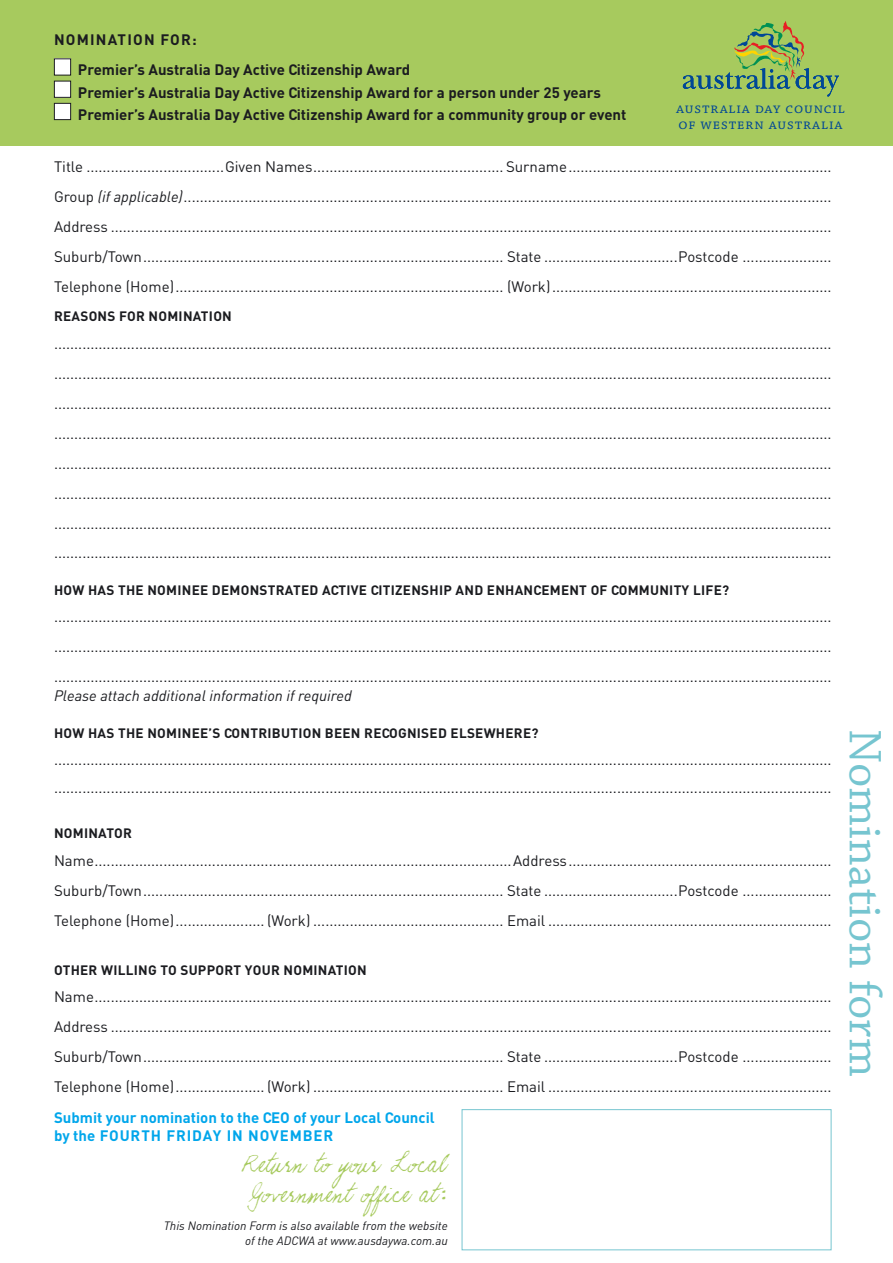
<style>
.page{position:relative;width:893px;height:1263px;background:#fff}
.page>*{position:absolute;margin:0;border:0;box-sizing:border-box;transform-origin:0 0}
.t1{font:48.15px "Chaparral Pro";color:#76c5d0}
.t2{font:27px/30px "Kathleenie Font";color:#a7ca5e}
.t3{font:15px/29.8px "DIN";color:#1b1c20;text-align:justify}
.t4{font:700 15px/22.2px "DIN";color:#1b1c20}
.t5{font:700 15px/18px "DIN";letter-spacing:.06em;color:#00a6eb}
.t6{font:700 15px/30.8px "DIN";letter-spacing:.02em;color:#1b1c20}
.t7{font:italic 15px "DIN";color:#1b1c20}
.t8{font:15px/16.5px "Chaparral Pro";letter-spacing:.06em;color:#004696}
.t9{font:700 13.5px "DIN";letter-spacing:.02em;color:#1b1c20}
.t10{font:italic 12px/15px "DIN";color:#1b1c20;text-align:right}
.s1{font-style:italic}
</style>
<div class="page">
<div style="left:0;top:0;width:893px;height:145px;background:#a7ca5e"></div>
<div style="left:54px;top:59px;width:17px;height:16px;background:#fff"></div>
<div style="left:54px;top:58px;width:17px;height:17px;border:1px solid #1b1c20"></div>
<div style="left:54px;top:81px;width:17px;height:16px;background:#fff"></div>
<div style="left:54px;top:81px;width:17px;height:17px;border:1px solid #1b1c20"></div>
<div style="left:54px;top:103px;width:17px;height:17px;background:#fff"></div>
<div style="left:54px;top:103px;width:17px;height:17px;border:1px solid #1b1c20"></div>
<svg style="left:683px;top:21px;width:156px;height:76px"></svg>
<div style="left:462px;top:1109px;width:369px;height:141px;border:1px solid #76c5d0"></div>
<p class="t6" style="left:78px;top:23px;width:334px;text-indent:-24px">NOMINATION FOR:<br>PREMIER’S AUSTRALIA DAY ACTIVE CITIZENSHIP AWARD</p>
<p class="t4" style="left:78px;top:81px;width:550px">PREMIER’S AUSTRALIA DAY ACTIVE CITIZENSHIP AWARD FOR A PERSON UNDER 25 YEARS<br>PREMIER’S AUSTRALIA DAY ACTIVE CITIZENSHIP AWARD FOR A COMMUNITY GROUP OR EVENT</p>
<p class="t3" style="left:54px;top:151px;width:779px">Title ..................................Given Names............................................... Surname.................................................................<br>Group <span class="s1">(if applicable)</span>................................................................................................................................................................<br>Address ..................................................................................................................................................................................<br>Suburb/Town......................................................................................... State .................................Postcode ......................<br>Telephone (Home)................................................................................. (Work).....................................................................</p>
<p class="t9" style="left:54px;top:308px;width:177px">REASONS FOR NOMINATION</p>
<p class="t3" style="left:54px;top:329px;width:779px">................................................................................................................................................................................................ ................................................................................................................................................................................................ ................................................................................................................................................................................................ ................................................................................................................................................................................................ ................................................................................................................................................................................................ ................................................................................................................................................................................................ ................................................................................................................................................................................................ ................................................................................................................................................................................................</p>
<p class="t9" style="left:54px;top:581px;width:677px">HOW HAS TH E NOMIN EE DEMONSTRATED ACTIVE CITIZENSH IP AND ENHANCEMENT OF COMMUN ITY LIFE?</p>
<p class="t3" style="left:54px;top:602px;width:779px">................................................................................................................................................................................................ ................................................................................................................................................................................................ ................................................................................................................................................................................................</p>
<p class="t7" style="left:54px;top:687px;width:299px">Please attach additional information if required</p>
<p class="t9" style="left:54px;top:724px;width:486px">HOW HAS TH E NOMIN EE’S CONTRIBUTION BEEN RECOGN ISED ELSEWH ERE?</p>
<p class="t3" style="left:54px;top:746px;width:779px;line-height:27.8px">................................................................................................................................................................................................ ................................................................................................................................................................................................</p>
<p class="t9" style="left:54px;top:824px;width:79px">NOMINATOR</p>
<p class="t3" style="left:54px;top:845px;width:779px">Name.......................................................................................................Address.................................................................<br>Suburb/Town......................................................................................... State .................................Postcode ......................<br>Telephone (Home)...................... (Work) ............................................... Email ......................................................................</p>
<p class="t9" style="left:54px;top:961px;width:312px">OTH ER WILLING TO SUPPORT YOUR NOMINATION</p>
<p class="t3" style="left:54px;top:982px;width:779px">Name......................................................................................................................................................................................<br>Address ..................................................................................................................................................................................<br>Suburb/Town......................................................................................... State .................................Postcode ......................<br>Telephone (Home)...................... (Work) ............................................... Email ......................................................................</p>
<p class="t5" style="left:54px;top:1108px;width:382px">SUBMIT YOUR NOMINATION TO THE CEO OF YOUR LOCAL COUNCIL<br>BY THE FOURTH FRIDAY IN NOVEMBER</p>
<h2 class="t2" style="left:242px;top:1148px;width:207px">Return to your Local<br>Government office at:</h2>
<p class="t10" style="left:164px;top:1218px;width:286px">This Nomination Form is also available from the website of the ADCWA at www.ausdaywa.com.au</p>
<p class="t8" style="left:676px;top:100px;width:170px">australia day council of western australia</p>
<h1 class="t1" style="left:892px;top:729px;width:350px;rotate:90deg">Nomination form</h1>
</div>
